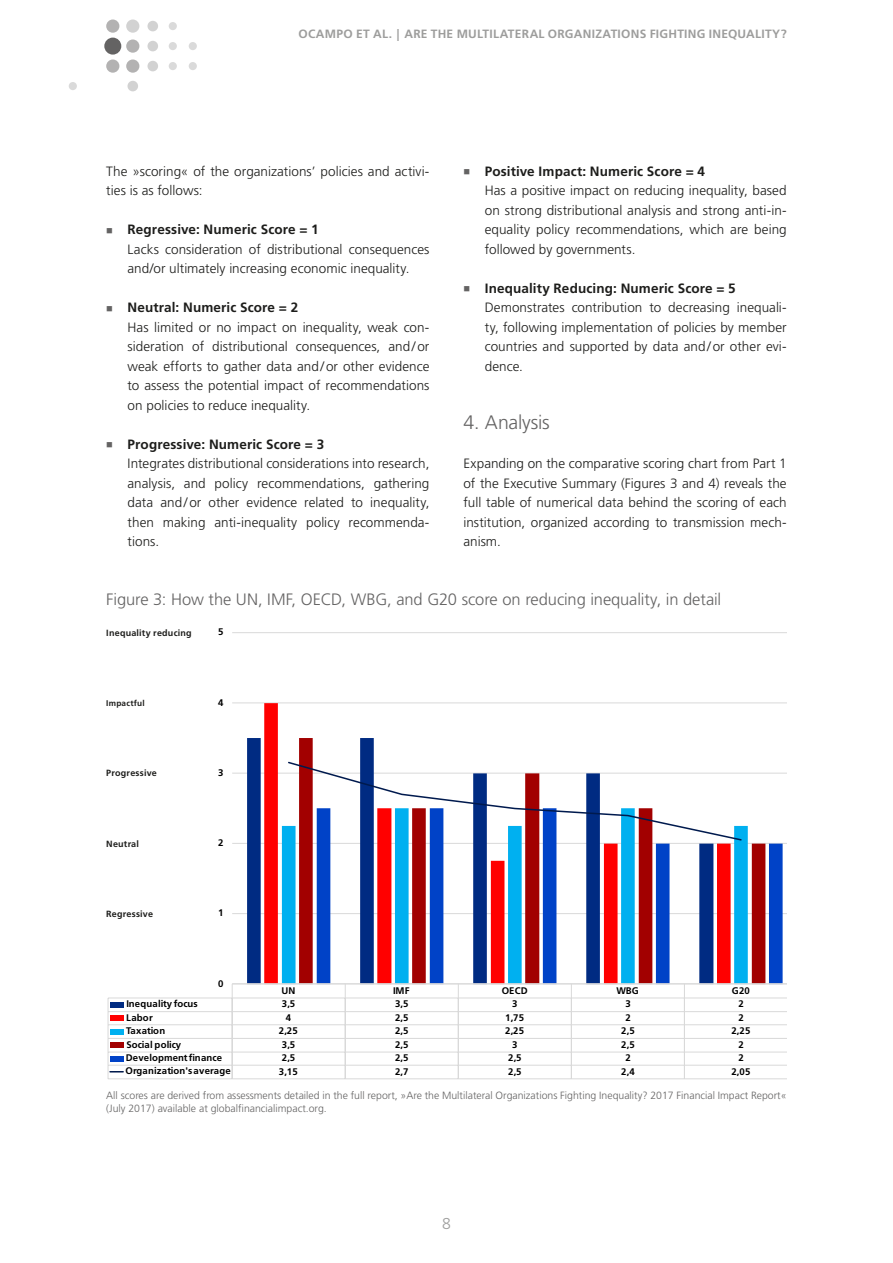
<style>
.page{position:relative;width:893px;height:1263px;background:#fff}
.page>*{position:absolute;margin:0;border:0;box-sizing:border-box;transform-origin:0 0}
.Überschrift_rechts{font:300 19.5px "Frutiger LT Std";letter-spacing:-.015em;color:#646363}
.Unterüberschrift_rec{font:300 16.5px "Frutiger LT Std";letter-spacing:-.01em;color:#646363}
.t1{font:300 15.75px "Frutiger LT Std";color:#9d9d9c}
.Fließtext{font:300 13.5px/19.5px "Frutiger LT Std";letter-spacing:.005em;color:#1d1d1b;text-align:justify}
.Fließtext-2{font:700 13.5px "Frutiger LT Std";letter-spacing:.01em;color:#1d1d1b}
.t2{font:700 12px "Frutiger LT Std";letter-spacing:.02em;color:#9d9d9c}
.Fußnote{font:300 10.5px/12.6px "Frutiger LT Std";color:#646363}
.t3{font:700 9.6px "Frutiger LT Std";letter-spacing:.02em;color:#000}
.Überschrift_links{font:700 9px "Frutiger LT Std";letter-spacing:.025em;color:#1d1d1b}
.Überschrift_links-2{font:700 8.25px "Frutiger LT Std";letter-spacing:.025em;color:#1d1d1b}
.s1{color:#646363}
</style>
<div class="page">
<div style="left:104px;top:38px;width:17px;height:17px;background:#646363;border-radius:50%"></div>
<div style="left:69px;top:82px;width:8px;height:8px;background:#dadada;border-radius:50%"></div>
<div style="left:127px;top:81px;width:11px;height:10px;background:#d2d2d2;border-radius:50%"></div>
<div style="left:169px;top:22px;width:8px;height:8px;background:#dadada;border-radius:50%"></div>
<div style="left:147px;top:21px;width:11px;height:10px;background:#d2d2d2;border-radius:50%"></div>
<div style="left:189px;top:42px;width:8px;height:8px;background:#dadada;border-radius:50%"></div>
<div style="left:169px;top:42px;width:8px;height:8px;background:#dadada;border-radius:50%"></div>
<div style="left:147px;top:41px;width:11px;height:10px;background:#d2d2d2;border-radius:50%"></div>
<div style="left:189px;top:62px;width:8px;height:8px;background:#dadada;border-radius:50%"></div>
<div style="left:169px;top:62px;width:8px;height:8px;background:#dadada;border-radius:50%"></div>
<div style="left:147px;top:61px;width:11px;height:10px;background:#d2d2d2;border-radius:50%"></div>
<div style="left:126px;top:20px;width:13px;height:13px;background:#d2d2d2;border-radius:50%"></div>
<div style="left:106px;top:20px;width:13px;height:13px;background:#b3b2b2;border-radius:50%"></div>
<div style="left:126px;top:39px;width:13px;height:14px;background:#b3b2b2;border-radius:50%"></div>
<div style="left:126px;top:59px;width:13px;height:14px;background:#b3b2b2;border-radius:50%"></div>
<div style="left:106px;top:59px;width:13px;height:14px;background:#b3b2b2;border-radius:50%"></div>
<hr style="left:232px;top:913px;width:555px;height:1px;background:#d9d9d9">
<hr style="left:232px;top:843px;width:555px;height:1px;background:#d9d9d9">
<hr style="left:232px;top:773px;width:555px;height:1px;background:#d9d9d9">
<hr style="left:232px;top:703px;width:555px;height:1px;background:#d9d9d9">
<hr style="left:232px;top:632px;width:555px;height:1px;background:#d9d9d9">
<svg style="left:247px;top:738px;width:17px;height:245px;fill:#002b82"></svg>
<svg style="left:264px;top:703px;width:467px;height:280px"></svg>
<svg style="left:282px;top:808px;width:17px;height:175px;fill:#00b0f0"></svg>
<svg style="left:299px;top:738px;width:466px;height:245px"></svg>
<svg style="left:317px;top:808px;width:466px;height:175px"></svg>
<hr style="left:232px;top:983px;width:555px;height:1px;background:#d9d9d9">
<svg style="left:108px;top:984px;width:679px;height:95px"></svg>
<svg style="left:287px;top:761px;width:456px;height:81px"></svg>
<p class="t2" style="left:299px;top:27px;width:490px">OCAMPO ET AL. | ARE THE MULTILATERAL ORGANIZATIONS FIGHTING INEQUALITY?</p>
<p class="Fließtext" style="left:106px;top:161px;width:325px">The »scoring« of the organizations’ policies and activi&shy;ties is as follows:</p>
<p class="Fließtext-2" style="left:106px;top:221px;width:214px"><span class="s1">■</span> Regressive: Numeric Score = 1</p>
<p class="Fließtext" style="left:128px;top:239px;width:303px">Lacks consideration of distributional consequences and/or ultimately increasing economic inequality.</p>
<p class="Fließtext-2" style="left:106px;top:299px;width:193px"><span class="s1">■</span> Neutral: Numeric Score = 2</p>
<p class="Fließtext" style="left:128px;top:317px;width:303px">Has limited or no impact on inequality, weak con&shy;sideration of distributional consequences, and/or weak efforts to gather data and/or other evidence to assess the potential impact of recommendations on policies to reduce inequality.</p>
<p class="Fließtext-2" style="left:106px;top:436px;width:219px"><span class="s1">■</span> Progressive: Numeric Score = 3</p>
<p class="Fließtext" style="left:128px;top:454px;width:303px">Integrates distributional considerations into research, analysis, and policy recommendations, gathering data and/or other evidence related to inequality, then making anti-inequality policy recommenda&shy;tions.</p>
<p class="Fließtext-2" style="left:463px;top:163px;width:243px"><span class="s1">■</span> Positive Impact: Numeric Score = 4</p>
<p class="Fließtext" style="left:485px;top:181px;width:303px">Has a positive impact on reducing inequality, based on strong distributional analysis and strong anti-in&shy;equality policy recommendations, which are being followed by governments.</p>
<p class="Fließtext-2" style="left:463px;top:280px;width:274px"><span class="s1">■</span> Inequality Reducing: Numeric Score = 5</p>
<p class="Fließtext" style="left:485px;top:298px;width:303px">Demonstrates contribution to decreasing inequali&shy;ty, following implementation of policies by member countries and supported by data and/or other evi&shy;dence.</p>
<p class="Überschrift_rechts" style="left:463px;top:411px;width:88px">4. Analysis</p>
<p class="Fließtext" style="left:463px;top:454px;width:325px">Expanding on the comparative scoring chart from Part 1 of the Executive Summary (Figures 3 and 4) reveals the full table of numerical data behind the scoring of each institution, organized according to transmission mech&shy;anism.</p>
<p class="Unterüberschrift_rec" style="left:106px;top:589px;width:616px">Figure 3: How the UN, IMF, OECD, WBG, and G20 score on reducing inequality, in detail</p>
<p class="Überschrift_links" style="left:106px;top:627px;width:87px">Inequality reducing</p>
<p class="t3" style="left:218px;top:626px;width:7px">5</p>
<p class="Überschrift_links-2" style="left:106px;top:699px;width:40px">Impactful</p>
<p class="t3" style="left:218px;top:696px;width:7px">4</p>
<p class="Überschrift_links" style="left:106px;top:768px;width:52px">Progressive</p>
<p class="t3" style="left:218px;top:767px;width:7px">3</p>
<p class="Überschrift_links" style="left:106px;top:838px;width:34px">Neutral</p>
<p class="t3" style="left:218px;top:837px;width:7px">2</p>
<p class="Überschrift_links" style="left:106px;top:908px;width:48px">Regressive</p>
<p class="t3" style="left:218px;top:907px;width:7px">1</p>
<p class="t3" style="left:218px;top:977px;width:7px">0</p>
<p class="t3" style="left:281px;top:984px;width:15px">UN</p>
<p class="t3" style="left:393px;top:984px;width:18px">IMF</p>
<p class="t3" style="left:502px;top:984px;width:28px">OECD</p>
<p class="t3" style="left:616px;top:984px;width:24px">WBG</p>
<p class="t3" style="left:732px;top:984px;width:19px">G20</p>
<p class="t3" style="left:126px;top:998px;width:73px">Inequality focus</p>
<p class="t3" style="left:282px;top:998px;width:15px">3,5</p>
<p class="t3" style="left:395px;top:998px;width:15px">3,5</p>
<p class="t3" style="left:512px;top:998px;width:7px">3</p>
<p class="t3" style="left:625px;top:998px;width:7px">3</p>
<p class="t3" style="left:738px;top:998px;width:7px">2</p>
<p class="t3" style="left:126px;top:1011px;width:28px">Labor</p>
<p class="t3" style="left:286px;top:1012px;width:7px">4</p>
<p class="t3" style="left:395px;top:1012px;width:15px">2,5</p>
<p class="t3" style="left:505px;top:1012px;width:20px">1,75</p>
<p class="t3" style="left:625px;top:1012px;width:7px">2</p>
<p class="t3" style="left:738px;top:1012px;width:7px">2</p>
<p class="t3" style="left:126px;top:1025px;width:41px">Taxation</p>
<p class="t3" style="left:279px;top:1025px;width:20px">2,25</p>
<p class="t3" style="left:395px;top:1025px;width:15px">2,5</p>
<p class="t3" style="left:505px;top:1025px;width:20px">2,25</p>
<p class="t3" style="left:621px;top:1025px;width:15px">2,5</p>
<p class="t3" style="left:731px;top:1025px;width:20px">2,25</p>
<p class="t3" style="left:126px;top:1038px;width:56px">Social policy</p>
<p class="t3" style="left:282px;top:1039px;width:15px">3,5</p>
<p class="t3" style="left:395px;top:1039px;width:15px">2,5</p>
<p class="t3" style="left:512px;top:1039px;width:7px">3</p>
<p class="t3" style="left:621px;top:1039px;width:15px">2,5</p>
<p class="t3" style="left:738px;top:1039px;width:7px">2</p>
<p class="t3" style="left:126px;top:1052px;width:98px">Development finance</p>
<p class="t3" style="left:282px;top:1052px;width:15px">2,5</p>
<p class="t3" style="left:395px;top:1052px;width:15px">2,5</p>
<p class="t3" style="left:508px;top:1052px;width:15px">2,5</p>
<p class="t3" style="left:625px;top:1052px;width:7px">2</p>
<p class="t3" style="left:738px;top:1052px;width:7px">2</p>
<p class="t3" style="left:125px;top:1065px;width:107px">Organization's average</p>
<p class="t3" style="left:279px;top:1065px;width:20px">3,15</p>
<p class="t3" style="left:395px;top:1065px;width:15px">2,7</p>
<p class="t3" style="left:508px;top:1065px;width:15px">2,5</p>
<p class="t3" style="left:621px;top:1065px;width:15px">2,4</p>
<p class="t3" style="left:731px;top:1065px;width:20px">2,05</p>
<p class="Fußnote" style="left:106px;top:1089px;width:682px">All scores are derived from assessments detailed in the full report, »Are the Multilateral Organizations Fighting Inequality? 2017 Financial Impact Report« (July 2017) available at globalfinancialimpact.org.</p>
<p class="t1" style="left:442px;top:1214px;width:10px">8</p>
</div>
